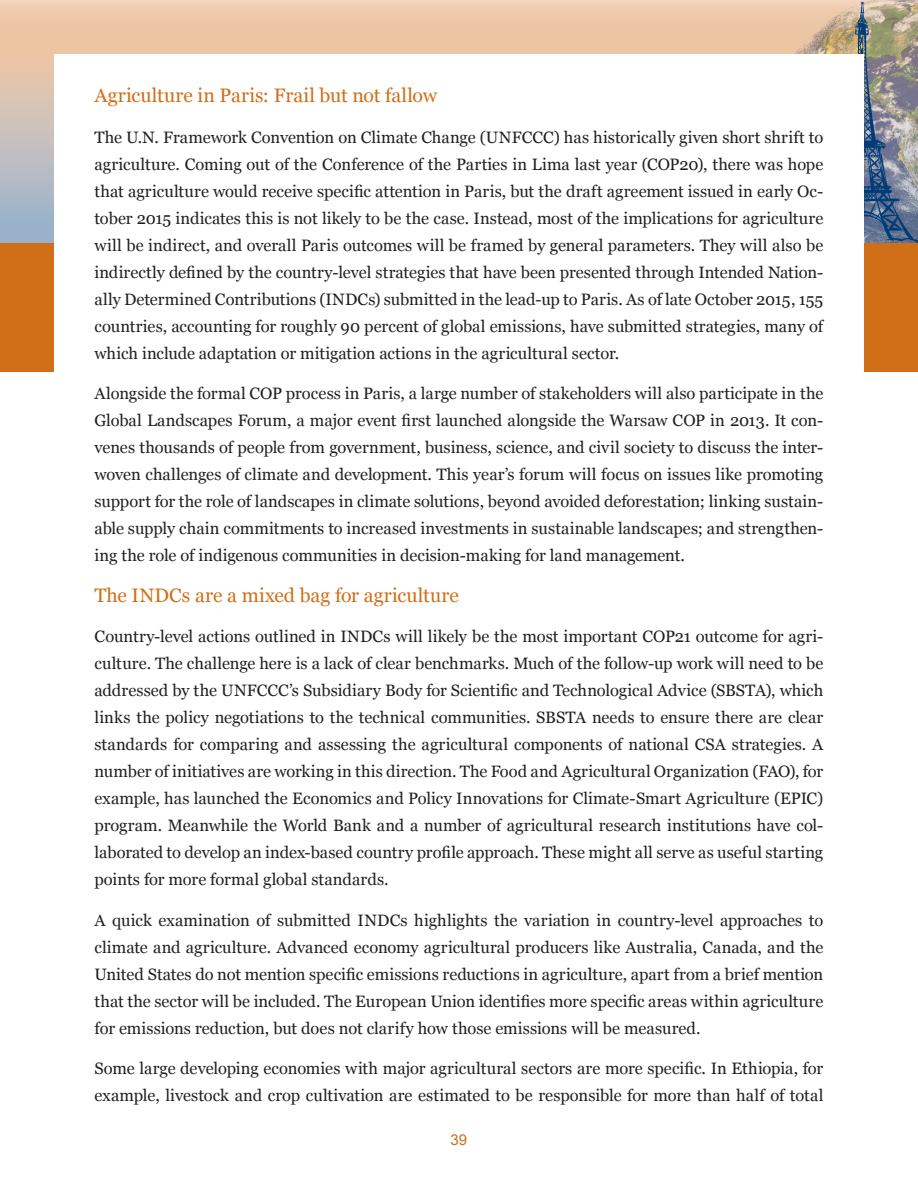
<style>
.page{position:relative;width:918px;height:1188px;background:#fff}
.page>*{position:absolute;margin:0;border:0;box-sizing:border-box;transform-origin:0 0}
.t1{font:19.5px "Georgia";color:#d06f18}
.t2{font:16.5px/27px "Georgia";color:#231f20;text-align:justify}
.t3{font:15px "Arial";color:#d06f18}
</style>
<div class="page">
<svg style="left:0;top:0;width:767px;height:243px;background:#e4c6ac"></svg>
<img style="left:800px;top:0;width:118px;height:243px">
<div style="left:0;top:243px;width:918px;height:128px;background:#d06f18"></div>
<div style="left:54px;top:54px;width:810px;height:324px;background:#fff"></div>
<p class="t1" style="left:94px;top:84px;width:344px">Agriculture in Paris: Frail but not fallow</p>
<p class="t2" style="left:94px;top:124px;width:730px">The U.N. Framework Convention on Climate Change (UNFCCC) has historically given short shrift to agriculture. Coming out of the Conference of the Parties in Lima last year (COP20), there was hope that agriculture would receive specific attention in Paris, but the draft agreement issued in early Oc&shy;tober 2015 indicates this is not likely to be the case. Instead, most of the implications for agriculture will be indirect, and overall Paris outcomes will be framed by general parameters. They will also be indirectly defined by the country-level strategies that have been presented through Intended Nation&shy;ally Determined Contributions (INDCs) submitted in the lead-up to Paris. As of late October 2015, 155 countries, accounting for roughly 90 percent of global emissions, have submitted strategies, many of which include adaptation or mitigation actions in the agricultural sector.</p>
<p class="t2" style="left:94px;top:381px;width:730px">Alongside the formal COP process in Paris, a large number of stakeholders will also participate in the Global Landscapes Forum, a major event first launched alongside the Warsaw COP in 2013. It con&shy;venes thousands of people from government, business, science, and civil society to discuss the inter&shy;woven challenges of climate and development. This year’s forum will focus on issues like promoting support for the role of landscapes in climate solutions, beyond avoided deforestation; linking sustain&shy;able supply chain commitments to increased investments in sustainable landscapes; and strengthen&shy;ing the role of indigenous communities in decision-making for land management.</p>
<p class="t1" style="left:94px;top:583px;width:366px">The INDCs are a mixed bag for agriculture</p>
<p class="t2" style="left:94px;top:624px;width:730px">Country-level actions outlined in INDCs will likely be the most important COP21 outcome for agri&shy;culture. The challenge here is a lack of clear benchmarks. Much of the follow-up work will need to be addressed by the UNFCCC’s Subsidiary Body for Scientific and Technological Advice (SBSTA), which links the policy negotiations to the technical communities. SBSTA needs to ensure there are clear standards for comparing and assessing the agricultural components of national CSA strategies. A number of initiatives are working in this direction. The Food and Agricultural Organization (FAO), for example, has launched the Economics and Policy Innovations for Climate-Smart Agriculture (EPIC) program. Meanwhile the World Bank and a number of agricultural research institutions have col&shy;laborated to develop an index-based country profile approach. These might all serve as useful starting points for more formal global standards.</p>
<p class="t2" style="left:94px;top:907px;width:730px">A quick examination of submitted INDCs highlights the variation in country-level approaches to climate and agriculture. Advanced economy agricultural producers like Australia, Canada, and the United States do not mention specific emissions reductions in agriculture, apart from a brief mention that the sector will be included. The European Union identifies more specific areas within agriculture for emissions reduction, but does not clarify how those emissions will be measured.</p>
<p class="t2" style="left:94px;top:1056px;width:730px">Some large developing economies with major agricultural sectors are more specific. In Ethiopia, for example, livestock and crop cultivation are estimated to be responsible for more than half of total</p>
<p class="t3" style="left:451px;top:1130px;width:18px">39</p>
</div>
